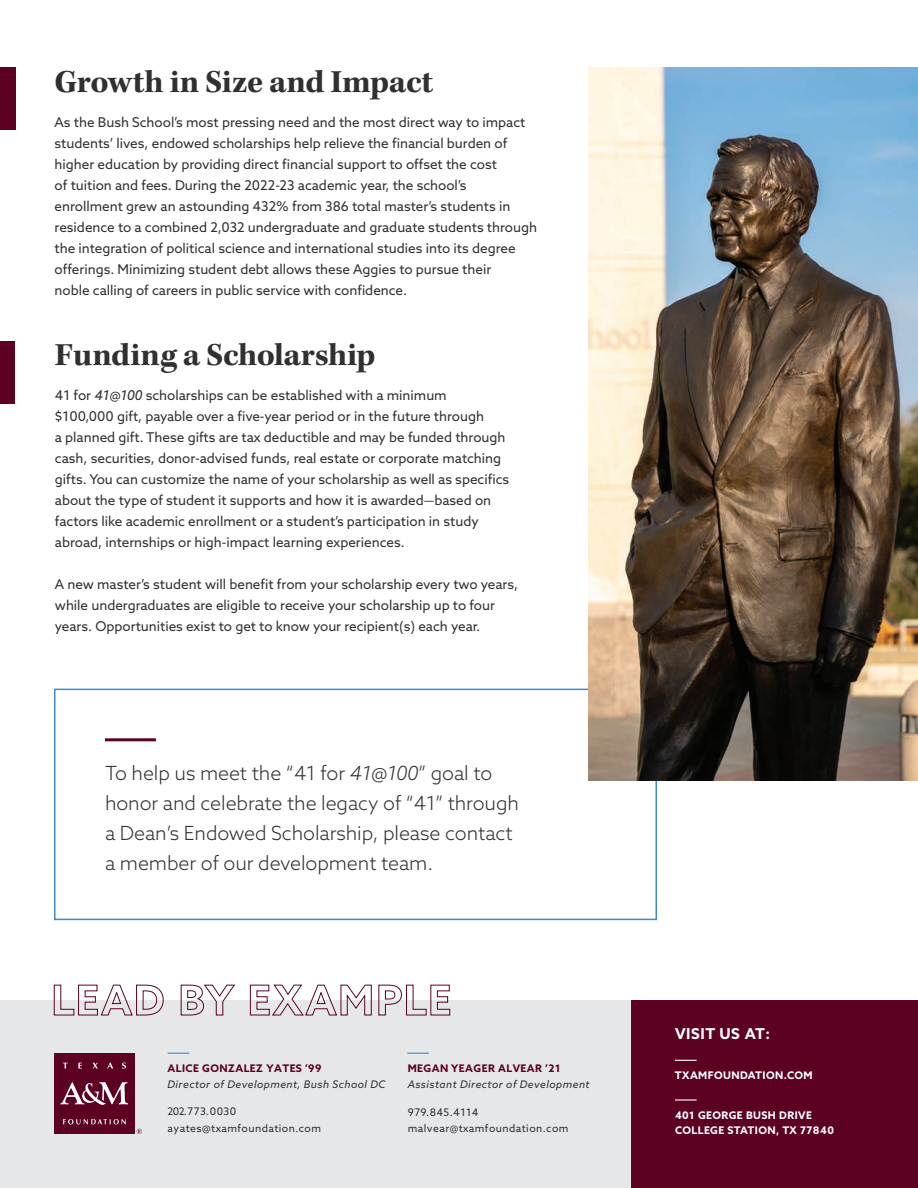
<style>
.page{position:relative;width:918px;height:1188px;background:#fff}
.page>*{position:absolute;margin:0;border:0;box-sizing:border-box;transform-origin:0 0}
.t1{font:700 33px "Kepler Std";letter-spacing:-.01em;color:#312f30}
.t2{font:300 19.5px/30px "Azo Sans";letter-spacing:-.005em;color:#312f30}
.t3{font:700 15px "Azo Sans";letter-spacing:.04em;color:#fff}
.t4{font:13.5px/21px "Azo Sans";color:#312f30}
.t5{font:10.5px/16.5px "Azo Sans";letter-spacing:.04em;color:#312f30}
.t6{font:italic 10.5px "Azo Sans";letter-spacing:.04em;color:#312f30}
.t7{font:700 10.5px/15px "Azo Sans";letter-spacing:.04em;color:#fff}
.t8{font:700 10.5px "Azo Sans";letter-spacing:.04em;color:#5c0024}
.s1{font-style:italic}
</style>
<div class="page">
<div style="left:54px;top:689px;width:603px;height:231px;border:2px solid #408ac9"></div>
<div style="left:0;top:1000px;width:632px;height:188px;background:#e6e7e9"></div>
<svg style="left:168px;top:1053px;width:21px;height:1px"></svg>
<svg style="left:53px;top:984px;width:398px;height:32px"></svg>
<div style="left:632px;top:1000px;width:286px;height:188px;background:#5c0024"></div>
<svg style="left:675px;top:1060px;width:22px;height:1px"></svg>
<hr style="left:675px;top:1099px;width:22px;height:2px;background:#fff">
<div style="left:54px;top:1053px;width:81px;height:81px;background:#5c0024"></div>
<svg style="left:60px;top:1082px;width:68px;height:23px"></svg>
<svg style="left:122px;top:1063px;width:4px;height:6px"></svg>
<svg style="left:93px;top:1063px;width:5px;height:6px"></svg>
<svg style="left:78px;top:1063px;width:4px;height:6px"></svg>
<svg style="left:63px;top:1063px;width:5px;height:6px"></svg>
<svg style="left:107px;top:1063px;width:6px;height:6px"></svg>
<svg style="left:63px;top:1119px;width:63px;height:5px"></svg>
<svg style="left:137px;top:1129px;width:5px;height:5px"></svg>
<img style="left:588px;top:68px;width:330px;height:713px">
<div style="left:0;top:341px;width:15px;height:63px;background:#5c0024"></div>
<div style="left:0;top:68px;width:15px;height:62px;background:#5c0024"></div>
<hr style="left:105px;top:738px;width:51px;height:3px;background:#5c0024">
<svg style="left:407px;top:1053px;width:22px;height:1px"></svg>
<h1 class="t1" style="left:55px;top:63px;width:380px">Growth in Size and Impact</h1>
<p class="t4" style="left:55px;top:111px;width:484px">As the Bush School’s most pressing need and the most direct way to impact students’ lives, endowed scholarships help relieve the financial burden of higher education by providing direct financial support to offset the cost<br>of tuition and fees. During the 2022-23 academic year, the school’s enrollment grew an astounding 432% from 386 total master’s students in residence to a combined 2,032 undergraduate and graduate students through the integration of political science and international studies into its degree offerings. Minimizing student debt allows these Aggies to pursue their<br>noble calling of careers in public service with confidence.</p>
<h1 class="t1" style="left:55px;top:336px;width:322px">Funding a Scholarship</h1>
<p class="t4" style="left:55px;top:384px;width:456px">41 for <span class="s1">41@100</span> scholarships can be established with a minimum<br>$100,000 gift, payable over a five-year period or in the future through<br>a planned gift. These gifts are tax deductible and may be funded through cash, securities, donor-advised funds, real estate or corporate matching gifts. You can customize the name of your scholarship as well as specifics about the type of student it supports and how it is awarded—based on factors like academic enrollment or a student’s participation in study abroad, internships or high-impact learning experiences.</p>
<p class="t4" style="left:55px;top:574px;width:465px">A new master’s student will benefit from your scholarship every two years, while undergraduates are eligible to receive your scholarship up to four years. Opportunities exist to get to know your recipient(s) each year.</p>
<h2 class="t2" style="left:105px;top:758px;width:415px">To help us meet the “41 for <span class="s1">41@100</span>” goal to honor and celebrate the legacy of “41” through a Dean’s Endowed Scholarship, please contact a member of our development team.</h2>
<p class="t8" style="left:168px;top:1061px;width:156px">ALICE GONZALEZ YATES ’99</p>
<p class="t6" style="left:168px;top:1078px;width:219px">Director of Development, Bush School DC</p>
<p class="t5" style="left:168px;top:1103px;width:155px">202.773.0030 ayates@txamfoundation.com</p>
<p class="t8" style="left:408px;top:1061px;width:154px">MEGAN YEAGER ALVEAR ’21</p>
<p class="t6" style="left:408px;top:1078px;width:183px">Assistant Director of Development</p>
<p class="t5" style="left:408px;top:1103px;width:162px">979.845.4114 malvear@txamfoundation.com</p>
<p class="t3" style="left:675px;top:1024px;width:97px">VISIT US AT:</p>
<p class="t7" style="left:675px;top:1068px;width:139px">TXAMFOUNDATION.COM</p>
<p class="t7" style="left:675px;top:1107px;width:160px">401 GEORGE BUSH DRIVE<br>COLLEGE STATION, TX 77840</p>
</div>
